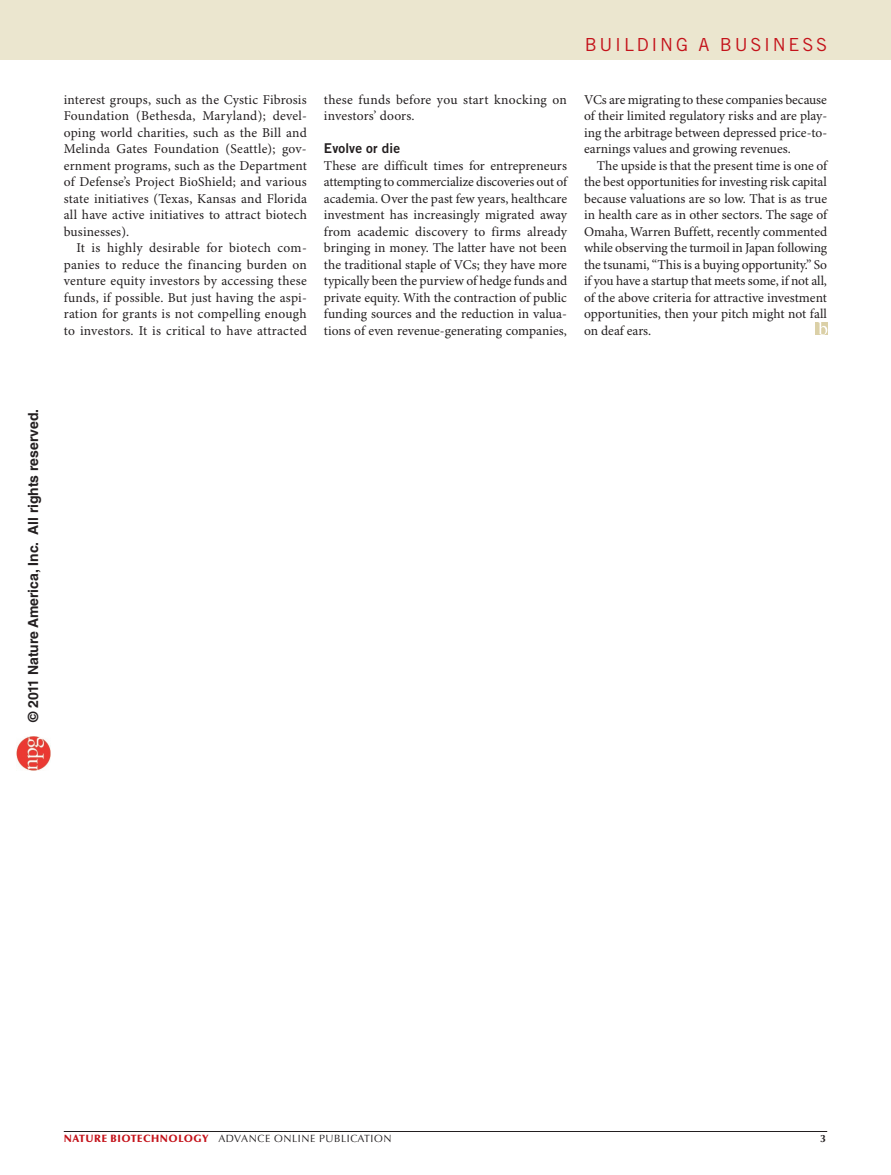
<style>
.page{position:relative;width:891px;height:1175px;background:#fff}
.page>*{position:absolute;margin:0;border:0;box-sizing:border-box;transform-origin:0 0}
.t1{font:18px "Trade Gothic LT Std";letter-spacing:.15em;color:#c4121a}
.t2{font:700 13.95px "Helvetica LT Std";color:#231f20}
.t3{font:13.5px/16.5px "Minion Pro";letter-spacing:.01em;color:#231f20;text-align:justify}
.t4{font:13.5px "Trade Gothic LT Std Bd 2";letter-spacing:.01em;color:#231f20}
.t5{font:10.5px "Optima LT Std";letter-spacing:.05em;color:#231f20}
.t6{font:700 10.5px "Optima LT Std";color:#231f20}
.s1{font-weight:900;color:#c4121a}
</style>
<div class="page">
<hr style="left:64px;top:1131px;width:763px;height:1px;background:#231f20">
<div style="left:0;top:0;width:891px;height:60px;background:#ebe6cf"></div>
<div style="left:815px;top:323px;width:12px;height:12px;background:#dbd0a7"></div>
<svg style="left:819px;top:323px;width:8px;height:12px"></svg>
<img style="left:17px;top:736px;width:33px;height:34px">
<p class="t3" style="left:64px;top:92px;width:245px">interest groups, such as the Cystic Fibrosis Foundation (Bethesda, Maryland); devel&shy;oping world charities, such as the Bill and Melinda Gates Foundation (Seattle); gov&shy;ernment programs, such as the Department of Defense’s Project BioShield; and various state initiatives (Texas, Kansas and Florida all have active initiatives to attract biotech businesses).</p>
<p class="t3" style="left:64px;top:240px;width:245px;text-indent:13px">It is highly desirable for biotech com&shy;panies to reduce the financing burden on venture equity investors by accessing these funds, if possible. But just having the aspi&shy;ration for grants is not compelling enough to investors. It is critical to have attracted</p>
<h1 class="t1" style="left:585px;top:34px;width:230px">B UILDING A B USINESS</h1>
<p class="t3" style="left:324px;top:92px;width:245px">these funds before you start knocking on investors’ doors.</p>
<p class="t4" style="left:324px;top:140px;width:78px">Evolve or die</p>
<p class="t3" style="left:324px;top:158px;width:245px">These are difficult times for entrepreneurs attempting to commercialize discoveries out of academia. Over the past few years, healthcare investment has increasingly migrated away from academic discovery to firms already bringing in money. The latter have not been the traditional staple of VCs; they have more typically been the purview of hedge funds and private equity. With the contraction of public funding sources and the reduction in valua&shy;tions of even revenue-generating companies,</p>
<p class="t3" style="left:584px;top:92px;width:245px">VCs are migrating to these companies because of their limited regulatory risks and are play&shy;ing the arbitrage between depressed price-to&shy;earnings values and growing revenues.</p>
<p class="t3" style="left:584px;top:158px;width:245px;text-indent:13px">The upside is that the present time is one of the best opportunities for investing risk capital because valuations are so low. That is as true in health care as in other sectors. The sage of Omaha, Warren Buffett, recently commented while observing the turmoil in Japan following the tsunami, “This is a buying opportunity.” So if you have a startup that meets some, if not all, of the above criteria for attractive investment opportunities, then your pitch might not fall on deaf ears.</p>
<p class="t2" style="left:25px;top:722px;width:315px;rotate:-90deg">© 2011 Nature America, Inc. All rights reserved.</p>
<p class="t5" style="left:64px;top:1132px;width:329px"><span class="s1">NATURE BIOTECHNOLOGY</span> ADVANCE ONLINE PUBLICATION</p>
<p class="t6" style="left:820px;top:1132px;width:7px">3</p>
</div>
